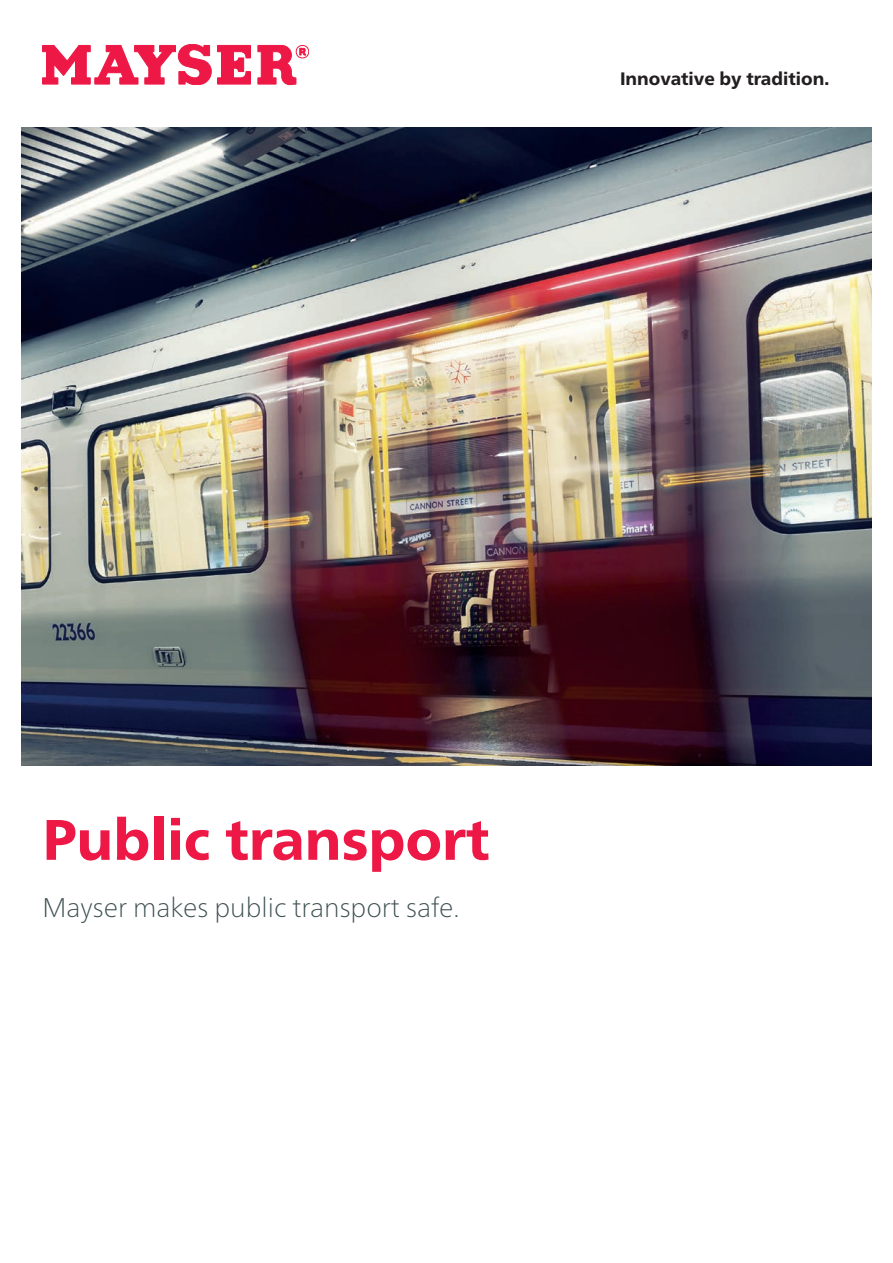
<style>
.page{position:relative;width:893px;height:1263px;background:#fff}
.page>*{position:absolute;margin:0;border:0;box-sizing:border-box;transform-origin:0 0}
.t1{font:800 57px "Frutiger Neue LTW1 G";color:#ed1845}
.t2{font:100 27px "Frutiger Neue LTW1 G";color:#3d4f51}
.t3{font:800 18px "Frutiger Neue LTW1 G";color:#231f20}
</style>
<div class="page">
<img style="left:21px;top:128px;width:851px;height:637px">
<svg style="left:217px;top:45px;width:34px;height:39px"></svg>
<svg style="left:258px;top:44px;width:51px;height:41px"></svg>
<svg style="left:43px;top:44px;width:168px;height:41px"></svg>
<p class="t3" style="left:620px;top:65px;width:211px">Innovative by tradition.</p>
<h1 class="t1" style="left:43px;top:798px;width:449px">Public transport</h1>
<p class="t2" style="left:43px;top:888px;width:419px">Mayser makes public transport safe.</p>
</div>
